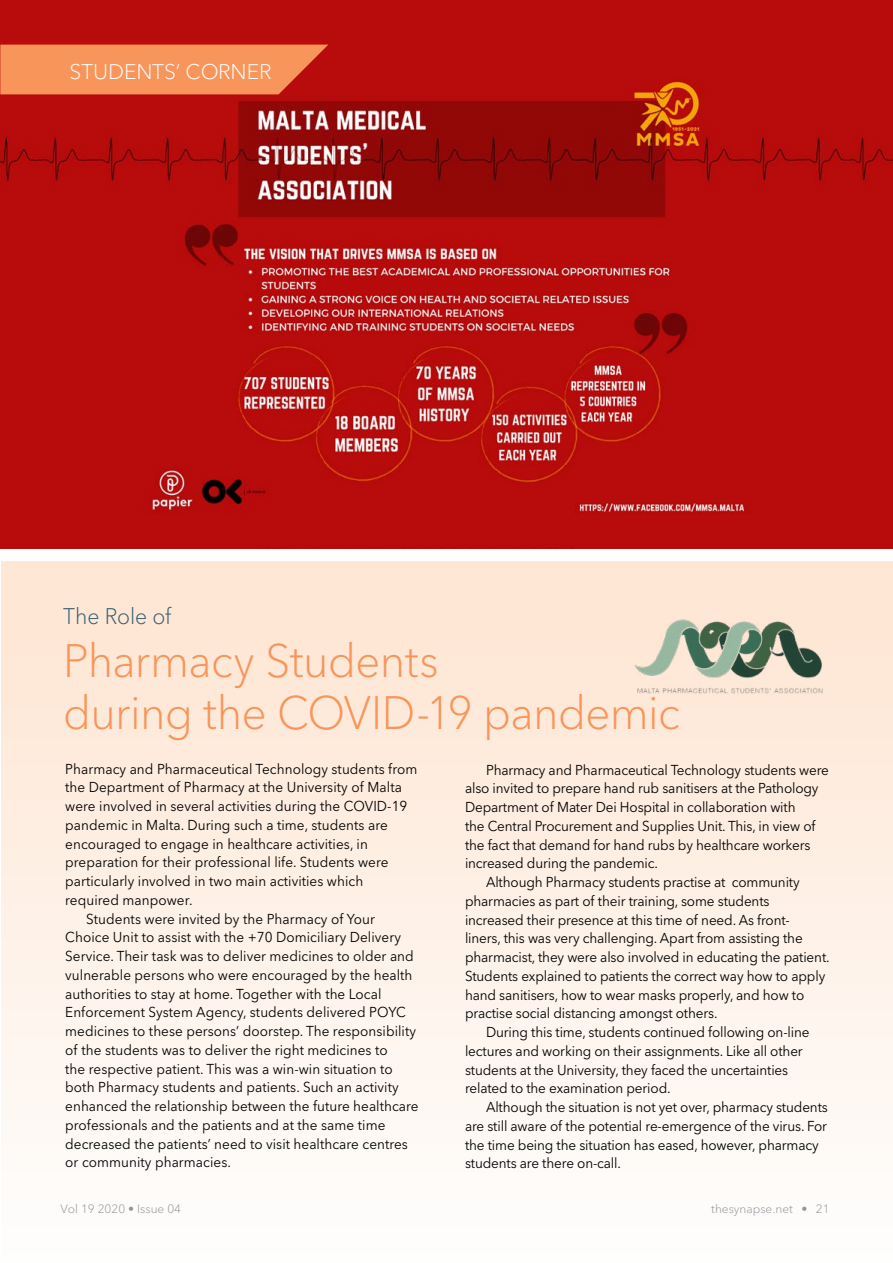
<style>
.page{position:relative;width:893px;height:1263px;background:#fff}
.page>*{position:absolute;margin:0;border:0;box-sizing:border-box;transform-origin:0 0}
.Title_02{font:300 46.35px "Avenir Next LT Pro";letter-spacing:-.015em;color:#f7955b;scale:.95 1}
.Title_03{font:300 22.35px "Avenir Next LT Pro";letter-spacing:-.005em;color:#395f6f;scale:.95 1}
.t1{font:300 21px "Avenir Next LT Pro";color:#fff}
.Body_Indent{font:14.25px/18.8px "Avenir Next LT Pro";letter-spacing:-.01em;color:#000;scale:.95 1}
.Body{font:14.25px/18.8px "Avenir Next LT Pro";letter-spacing:.005em;color:#000;scale:.95 1}
.t2{font:300 12px "Avenir Next LT Pro";color:#939598}
</style>
<div class="page">
<img style="left:0;top:0;width:893px;height:549px">
<div style="left:2px;top:561px;width:891px;height:702px;background:linear-gradient(to bottom,#fee5d1,#fefdfd)"></div>
<img style="left:631px;top:612px;width:195px;height:86px">
<svg style="left:0;top:45px;width:328px;height:49px"></svg>
<p class="t1" style="left:70px;top:53px;width:204px">STUDENTS’ CORNER</p>
<p class="Title_03" style="left:63px;top:598px;width:115px">The Role of</p>
<p class="Title_02" style="left:63px;top:622px;width:397px">Pharmacy Students</p>
<p class="Title_02" style="left:63px;top:674px;width:651px">during the COVID-19 pandemic</p>
<p class="Body" style="left:65px;top:759px;width:372px">Pharmacy and Pharmaceutical Technology students from the Department of Pharmacy at the University of Malta were involved in several activities during the COVID-19 pandemic in Malta. During such a time, students are encouraged to engage in healthcare activities, in preparation for their professional life. Students were particularly involved in two main activities which required manpower.</p>
<p class="Body_Indent" style="left:65px;top:909px;width:373px;text-indent:21px">Students were invited by the Pharmacy of Your Choice Unit to assist with the +70 Domiciliary Delivery Service. Their task was to deliver medicines to older and vulnerable persons who were encouraged by the health authorities to stay at home. Together with the Local Enforcement System Agency, students delivered POYC medicines to these persons’ doorstep. The responsibility of the students was to deliver the right medicines to<br>the respective patient. This was a win-win situation to both Pharmacy students and patients. Such an activity enhanced the relationship between the future healthcare professionals and the patients and at the same time decreased the patients’ need to visit healthcare centres or community pharmacies.</p>
<p class="Body_Indent" style="left:465px;top:760px;width:385px;text-indent:21px">Pharmacy and Pharmaceutical Technology students were also invited to prepare hand rub sanitisers at the Pathology Department of Mater Dei Hospital in collaboration with<br>the Central Procurement and Supplies Unit. This, in view of the fact that demand for hand rubs by healthcare workers increased during the pandemic.</p>
<p class="Body_Indent" style="left:465px;top:873px;width:385px;text-indent:21px">Although Pharmacy students practise at community pharmacies as part of their training, some students increased their presence at this time of need. As front-<br>liners, this was very challenging. Apart from assisting the pharmacist, they were also involved in educating the patient.<br>Students explained to patients the correct way how to apply hand sanitisers, how to wear masks properly, and how to practise social distancing amongst others.</p>
<p class="Body_Indent" style="left:465px;top:1023px;width:364px;text-indent:21px">During this time, students continued following on-line lectures and working on their assignments. Like all other students at the University, they faced the uncertainties related to the examination period.</p>
<p class="Body_Indent" style="left:465px;top:1098px;width:383px;text-indent:21px">Although the situation is not yet over, pharmacy students are still aware of the potential re-emergence of the virus. For the time being the situation has eased, however, pharmacy students are there on-call.</p>
<p class="t2" style="left:60px;top:1198px;width:122px">Vol 19 2020 • Issue 04</p>
<p class="t2" style="left:711px;top:1198px;width:120px">thesynapse.net • 21</p>
</div>
